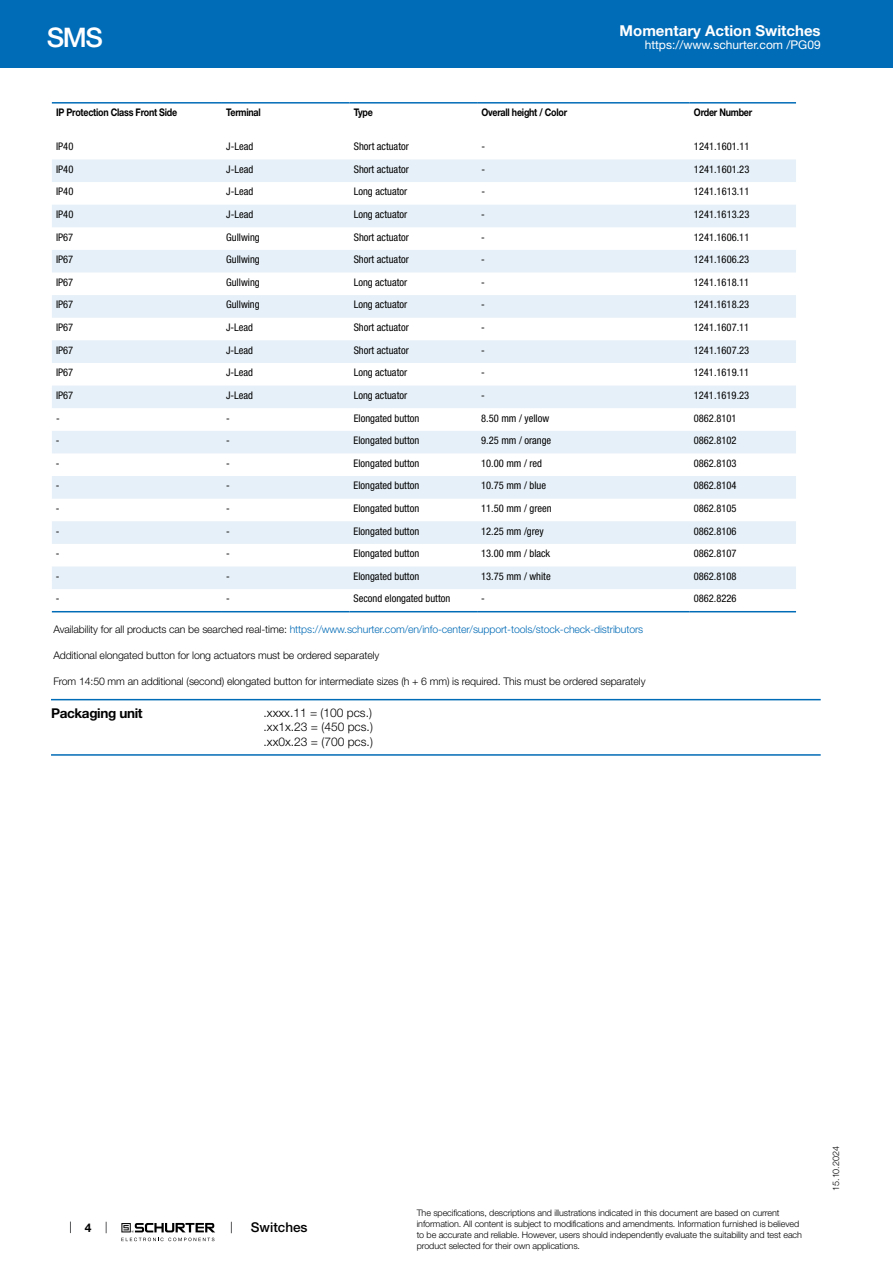
<style>
.page{position:relative;width:893px;height:1263px;background:#fff}
.page>*{position:absolute;margin:0;border:0;box-sizing:border-box;transform-origin:0 0}
.t1{font:500 27px "Helvetica Neue LT";color:#fff}
.t2{font:700 15px "Helvetica Neue LT";color:#fff}
.t3{font:700 13.5px "Helvetica Neue LT";letter-spacing:-.025em;color:#000}
.t4{font:500 13.5px "Helvetica Neue LT";color:#000}
.t5{font:300 12px/14.4px "Helvetica Neue LT";color:#000;text-align:justify}
.t6{font:12px "Helvetica Neue LT";color:#fff}
.t7{font:700 12px "Helvetica Neue LT";color:#000}
.t8{font:condensed 10.5px "Helvetica Neue LT";color:#000}
.t9{font:300 10.5px "Helvetica Neue LT";letter-spacing:-.01em;color:#000}
.t10{font:300 10.5px "Helvetica Neue LT";letter-spacing:-.01em;color:#006bb6}
.t11{font:700 10.5px "Helvetica Neue LT";letter-spacing:-.025em;color:#000;scale:.85 1}
.t12{font:300 9px/10.8px "Helvetica Neue LT";letter-spacing:-.01em;color:#000}
.s1{color:#000}
</style>
<div class="page">
<svg style="left:70px;top:1221px;width:1px;height:12px"></svg>
<svg style="left:121px;top:1223px;width:94px;height:18px"></svg>
<div style="left:0;top:0;width:893px;height:68px;background:#006bb6"></div>
<svg style="left:52px;top:159px;width:744px;height:430px;fill:#e6f0f8"></svg>
<hr style="left:52px;top:102px;width:170px;height:2px;background:#006bb6">
<hr style="left:222px;top:102px;width:128px;height:2px;background:#006bb6">
<hr style="left:350px;top:102px;width:127px;height:2px;background:#006bb6">
<hr style="left:477px;top:102px;width:213px;height:2px;background:#006bb6">
<hr style="left:690px;top:102px;width:106px;height:2px;background:#006bb6">
<hr style="left:52px;top:611px;width:170px;height:1px;background:#006bb6">
<hr style="left:222px;top:611px;width:128px;height:1px;background:#006bb6">
<hr style="left:350px;top:611px;width:127px;height:1px;background:#006bb6">
<hr style="left:477px;top:611px;width:213px;height:1px;background:#006bb6">
<hr style="left:690px;top:611px;width:106px;height:1px;background:#006bb6">
<hr style="left:51px;top:699px;width:770px;height:1px;background:#006bb6">
<hr style="left:51px;top:754px;width:770px;height:2px;background:#006bb6">
<h1 class="t1" style="left:47px;top:21px;width:58px">SMS</h1>
<h2 class="t2" style="left:620px;top:21px;width:203px">Momentary Action Switches</h2>
<p class="t6" style="left:645px;top:38px;width:178px">https://www.schurter.com /PG09</p>
<p class="t11" style="left:56px;top:106px;width:144px">IP Protection Class Front Side</p>
<p class="t11" style="left:226px;top:106px;width:42px">Terminal</p>
<p class="t11" style="left:354px;top:106px;width:24px">Type</p>
<p class="t11" style="left:481px;top:106px;width:103px">Overall height / Color</p>
<p class="t11" style="left:694px;top:106px;width:70px">Order Number</p>
<p class="t8" style="left:56px;top:140px;width:19px">IP40</p>
<p class="t8" style="left:226px;top:140px;width:29px">J-Lead</p>
<p class="t8" style="left:354px;top:140px;width:57px">Short actuator</p>
<p class="t8" style="left:481px;top:140px;width:5px">-</p>
<p class="t8" style="left:694px;top:140px;width:57px">1241.1601.11</p>
<p class="t8" style="left:56px;top:163px;width:19px">IP40</p>
<p class="t8" style="left:226px;top:163px;width:29px">J-Lead</p>
<p class="t8" style="left:354px;top:163px;width:57px">Short actuator</p>
<p class="t8" style="left:481px;top:163px;width:5px">-</p>
<p class="t8" style="left:694px;top:163px;width:57px">1241.1601.23</p>
<p class="t8" style="left:56px;top:186px;width:19px">IP40</p>
<p class="t8" style="left:226px;top:186px;width:29px">J-Lead</p>
<p class="t8" style="left:354px;top:186px;width:55px">Long actuator</p>
<p class="t8" style="left:481px;top:186px;width:5px">-</p>
<p class="t8" style="left:694px;top:186px;width:57px">1241.1613.11</p>
<p class="t8" style="left:56px;top:208px;width:19px">IP40</p>
<p class="t8" style="left:226px;top:208px;width:29px">J-Lead</p>
<p class="t8" style="left:354px;top:208px;width:55px">Long actuator</p>
<p class="t8" style="left:481px;top:208px;width:5px">-</p>
<p class="t8" style="left:694px;top:208px;width:57px">1241.1613.23</p>
<p class="t8" style="left:56px;top:231px;width:19px">IP67</p>
<p class="t8" style="left:226px;top:231px;width:35px">Gullwing</p>
<p class="t8" style="left:354px;top:231px;width:57px">Short actuator</p>
<p class="t8" style="left:481px;top:231px;width:5px">-</p>
<p class="t8" style="left:694px;top:231px;width:57px">1241.1606.11</p>
<p class="t8" style="left:56px;top:253px;width:19px">IP67</p>
<p class="t8" style="left:226px;top:253px;width:35px">Gullwing</p>
<p class="t8" style="left:354px;top:253px;width:57px">Short actuator</p>
<p class="t8" style="left:481px;top:253px;width:5px">-</p>
<p class="t8" style="left:694px;top:253px;width:57px">1241.1606.23</p>
<p class="t8" style="left:56px;top:276px;width:19px">IP67</p>
<p class="t8" style="left:226px;top:276px;width:35px">Gullwing</p>
<p class="t8" style="left:354px;top:276px;width:55px">Long actuator</p>
<p class="t8" style="left:481px;top:276px;width:5px">-</p>
<p class="t8" style="left:694px;top:276px;width:57px">1241.1618.11</p>
<p class="t8" style="left:56px;top:299px;width:19px">IP67</p>
<p class="t8" style="left:226px;top:299px;width:35px">Gullwing</p>
<p class="t8" style="left:354px;top:299px;width:55px">Long actuator</p>
<p class="t8" style="left:481px;top:299px;width:5px">-</p>
<p class="t8" style="left:694px;top:299px;width:57px">1241.1618.23</p>
<p class="t8" style="left:56px;top:321px;width:19px">IP67</p>
<p class="t8" style="left:226px;top:321px;width:29px">J-Lead</p>
<p class="t8" style="left:354px;top:321px;width:57px">Short actuator</p>
<p class="t8" style="left:481px;top:321px;width:5px">-</p>
<p class="t8" style="left:694px;top:321px;width:57px">1241.1607.11</p>
<p class="t8" style="left:56px;top:344px;width:19px">IP67</p>
<p class="t8" style="left:226px;top:344px;width:29px">J-Lead</p>
<p class="t8" style="left:354px;top:344px;width:57px">Short actuator</p>
<p class="t8" style="left:481px;top:344px;width:5px">-</p>
<p class="t8" style="left:694px;top:344px;width:57px">1241.1607.23</p>
<p class="t8" style="left:56px;top:366px;width:19px">IP67</p>
<p class="t8" style="left:226px;top:366px;width:29px">J-Lead</p>
<p class="t8" style="left:354px;top:366px;width:55px">Long actuator</p>
<p class="t8" style="left:481px;top:366px;width:5px">-</p>
<p class="t8" style="left:694px;top:366px;width:57px">1241.1619.11</p>
<p class="t8" style="left:56px;top:389px;width:19px">IP67</p>
<p class="t8" style="left:226px;top:389px;width:29px">J-Lead</p>
<p class="t8" style="left:354px;top:389px;width:55px">Long actuator</p>
<p class="t8" style="left:481px;top:389px;width:5px">-</p>
<p class="t8" style="left:694px;top:389px;width:57px">1241.1619.23</p>
<p class="t8" style="left:56px;top:412px;width:5px">-</p>
<p class="t8" style="left:226px;top:412px;width:5px">-</p>
<p class="t8" style="left:354px;top:412px;width:67px">Elongated button</p>
<p class="t8" style="left:481px;top:412px;width:70px">8.50 mm / yellow</p>
<p class="t8" style="left:694px;top:412px;width:44px">0862.8101</p>
<p class="t8" style="left:56px;top:434px;width:5px">-</p>
<p class="t8" style="left:226px;top:434px;width:5px">-</p>
<p class="t8" style="left:354px;top:434px;width:67px">Elongated button</p>
<p class="t8" style="left:481px;top:434px;width:72px">9.25 mm / orange</p>
<p class="t8" style="left:694px;top:434px;width:44px">0862.8102</p>
<p class="t8" style="left:56px;top:457px;width:5px">-</p>
<p class="t8" style="left:226px;top:457px;width:5px">-</p>
<p class="t8" style="left:354px;top:457px;width:67px">Elongated button</p>
<p class="t8" style="left:481px;top:457px;width:62px">10.00 mm / red</p>
<p class="t8" style="left:694px;top:457px;width:44px">0862.8103</p>
<p class="t8" style="left:56px;top:480px;width:5px">-</p>
<p class="t8" style="left:226px;top:480px;width:5px">-</p>
<p class="t8" style="left:354px;top:480px;width:67px">Elongated button</p>
<p class="t8" style="left:481px;top:480px;width:66px">10.75 mm / blue</p>
<p class="t8" style="left:694px;top:480px;width:44px">0862.8104</p>
<p class="t8" style="left:56px;top:502px;width:5px">-</p>
<p class="t8" style="left:226px;top:502px;width:5px">-</p>
<p class="t8" style="left:354px;top:502px;width:67px">Elongated button</p>
<p class="t8" style="left:481px;top:502px;width:72px">11.50 mm / green</p>
<p class="t8" style="left:694px;top:502px;width:44px">0862.8105</p>
<p class="t8" style="left:56px;top:525px;width:5px">-</p>
<p class="t8" style="left:226px;top:525px;width:5px">-</p>
<p class="t8" style="left:354px;top:525px;width:67px">Elongated button</p>
<p class="t8" style="left:481px;top:525px;width:64px">12.25 mm /grey</p>
<p class="t8" style="left:694px;top:525px;width:44px">0862.8106</p>
<p class="t8" style="left:56px;top:547px;width:5px">-</p>
<p class="t8" style="left:226px;top:547px;width:5px">-</p>
<p class="t8" style="left:354px;top:547px;width:67px">Elongated button</p>
<p class="t8" style="left:481px;top:547px;width:71px">13.00 mm / black</p>
<p class="t8" style="left:694px;top:547px;width:44px">0862.8107</p>
<p class="t8" style="left:56px;top:570px;width:5px">-</p>
<p class="t8" style="left:226px;top:570px;width:5px">-</p>
<p class="t8" style="left:354px;top:570px;width:67px">Elongated button</p>
<p class="t8" style="left:481px;top:570px;width:71px">13.75 mm / white</p>
<p class="t8" style="left:694px;top:570px;width:44px">0862.8108</p>
<p class="t8" style="left:56px;top:593px;width:5px">-</p>
<p class="t8" style="left:226px;top:593px;width:5px">-</p>
<p class="t8" style="left:354px;top:593px;width:98px">Second elongated button</p>
<p class="t8" style="left:481px;top:593px;width:5px">-</p>
<p class="t8" style="left:694px;top:593px;width:44px">0862.8226</p>
<p class="t10" style="left:53px;top:622px;width:591px"><span class="s1">Availability for all products can be searched real-time:</span> https://www.schurter.com/en/info-center/support-tools/stock-check-distributors</p>
<p class="t9" style="left:53px;top:649px;width:328px">Additional elongated button for long actuators must be ordered separately</p>
<p class="t9" style="left:53px;top:675px;width:594px">From 14:50 mm an additional (second) elongated button for intermediate sizes (h + 6 mm) is required. This must be ordered separately</p>
<p class="t3" style="left:51px;top:705px;width:93px">Packaging unit</p>
<p class="t5" style="left:264px;top:705px;width:111px">.xxxx.11 = (100 pcs.) .xx1x.23 = (450 pcs.) .xx0x.23 = (700 pcs.)</p>
<p class="t7" style="left:85px;top:1220px;width:8px">4</p>
<p class="t4" style="left:251px;top:1219px;width:58px">Switches</p>
<p class="t12" style="left:417px;top:1207px;width:387px">The specifications, descriptions and illustrations indicated in this document are based on current information. All content is subject to modifications and amendments. Information furnished is believed to be accurate and reliable. However, users should independently evaluate the suitability and test each product selected for their own applications.</p>
<p class="t12" style="left:830px;top:1191px;width:46px;rotate:-90deg">15.10.2024</p>
</div>
